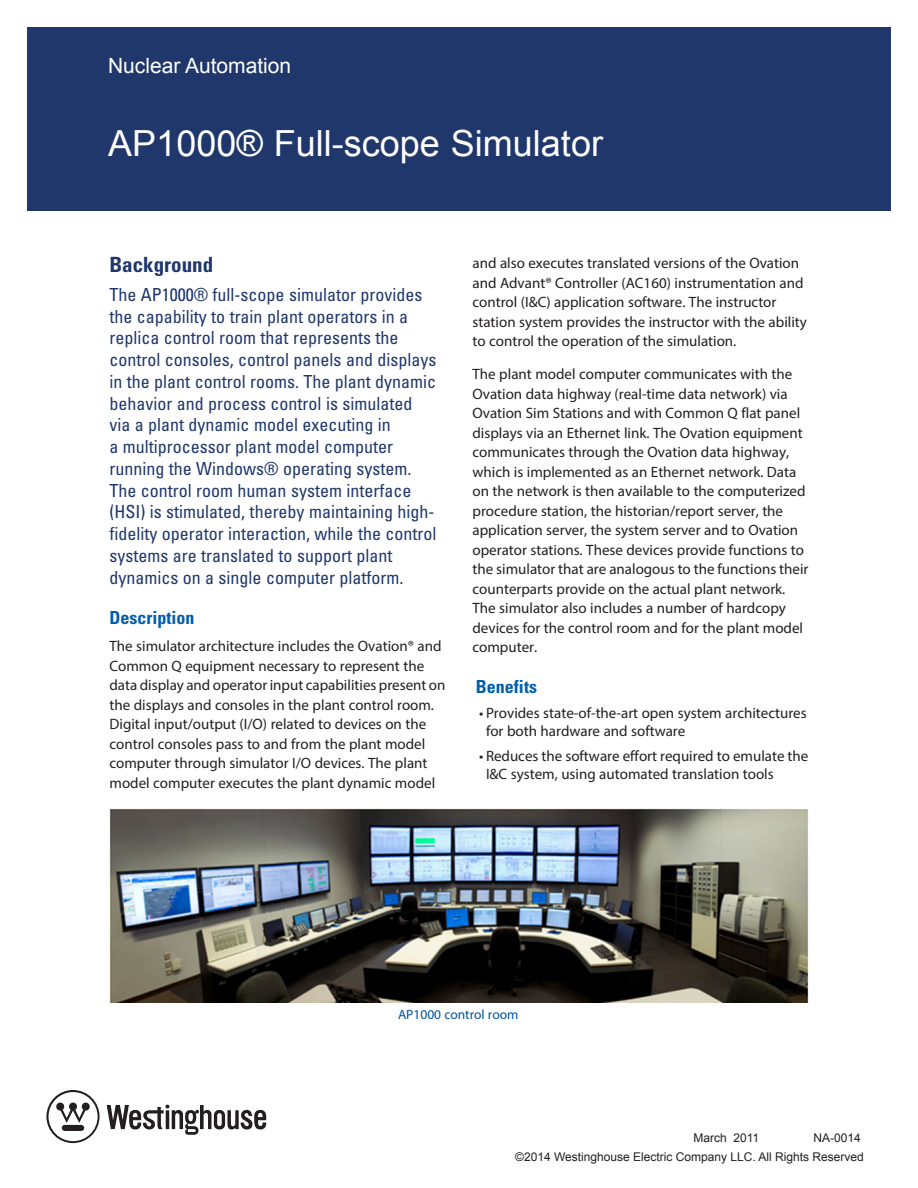
<style>
.page{position:relative;width:918px;height:1188px;background:#fff}
.page>*{position:absolute;margin:0;border:0;box-sizing:border-box;transform-origin:0 0}
.FLY_SHEET_TITLE{font:36px "Arial";color:#fff}
.Cost_Center{font:21px "Arial";color:#fff}
.GREEN_TITLE{font:700 condensed 21px "Univers LT Std";color:#1f376b}
.GREEN_BODY_COPY{font:condensed 18px/21.8px "Univers LT Std";color:#1f376b}
.BLUE_TITLES{font:700 condensed 18px "Univers LT Std";color:#015dad}
.BODY_COPY{font:700 condensed 18px "Univers LT Std";color:#015dad}
.BODY_COPY-2{font:15px/19.5px "Myriad Pro";color:#231f20}
.t1{font:13.5px "Myriad Pro";color:#01529a}
.Flysheet_Number{font:12px "Arial";color:#231f20}
</style>
<div class="page">
<div style="left:27px;top:27px;width:864px;height:184px;background:#1f376b"></div>
<svg style="left:46px;top:1090px;width:54px;height:53px"></svg>
<svg style="left:107px;top:1105px;width:159px;height:30px"></svg>
<img style="left:109px;top:808px;width:700px;height:194px">
<p class="Cost_Center" style="left:108px;top:52px;width:185px">Nuclear Automation</p>
<p class="FLY_SHEET_TITLE" style="left:108px;top:119px;width:496px">AP1000® Full-scope Simulator</p>
<p class="GREEN_TITLE" style="left:110px;top:252px;width:105px">Background</p>
<p class="GREEN_BODY_COPY" style="left:110px;top:283px;width:328px">The AP1000® full-scope simulator provides the capability to train plant operators in a replica control room that represents the control consoles, control panels and displays in the plant control rooms. The plant dynamic behavior and process control is simulated via a plant dynamic model executing in<br>a multiprocessor plant model computer running the Windows® operating system.<br>The control room human system interface (HSI) is stimulated, thereby maintaining high&shy;fidelity operator interaction, while the control systems are translated to support plant dynamics on a single computer platform.</p>
<p class="BLUE_TITLES" style="left:110px;top:607px;width:86px">Description</p>
<p class="BODY_COPY-2" style="left:110px;top:636px;width:337px">The simulator architecture includes the Ovation® and Common Q equipment necessary to represent the data display and operator input capabilities present on the displays and consoles in the plant control room.<br>Digital input/output (I/O) related to devices on the control consoles pass to and from the plant model computer through simulator I/O devices. The plant model computer executes the plant dynamic model</p>
<p class="BODY_COPY-2" style="left:472px;top:253px;width:336px">and also executes translated versions of the Ovation and Advant® Controller (AC160) instrumentation and control (I&amp;C) application software. The instructor station system provides the instructor with the ability to control the operation of the simulation.</p>
<p class="BODY_COPY-2" style="left:472px;top:364px;width:337px">The plant model computer communicates with the Ovation data highway (real-time data network) via Ovation Sim Stations and with Common Q flat panel displays via an Ethernet link. The Ovation equipment communicates through the Ovation data highway, which is implemented as an Ethernet network. Data on the network is then available to the computerized procedure station, the historian/report server, the application server, the system server and to Ovation operator stations. These devices provide functions to the simulator that are analogous to the functions their counterparts provide on the actual plant network.<br>The simulator also includes a number of hardcopy devices for the control room and for the plant model computer.</p>
<p class="BODY_COPY" style="left:476px;top:675px;width:63px">Benefits</p>
<p class="BODY_COPY-2" style="left:486px;top:704px;width:322px;line-height:18px;text-indent:-7px">• Provides state-of-the-art open system architectures for both hardware and software</p>
<p class="BODY_COPY-2" style="left:486px;top:747px;width:324px;line-height:18px;text-indent:-7px">• Reduces the software effort required to emulate the<br>I&amp;C system, using automated translation tools</p>
<p class="t1" style="left:398px;top:1006px;width:122px">AP1000 control room</p>
<p class="Flysheet_Number" style="left:693px;top:1130px;width:67px">March 2011</p>
<p class="Flysheet_Number" style="left:813px;top:1130px;width:49px">NA-0014</p>
<p class="Flysheet_Number" style="left:515px;top:1149px;width:350px">©2014 Westinghouse Electric Company LLC. All Rights Reserved</p>
</div>
